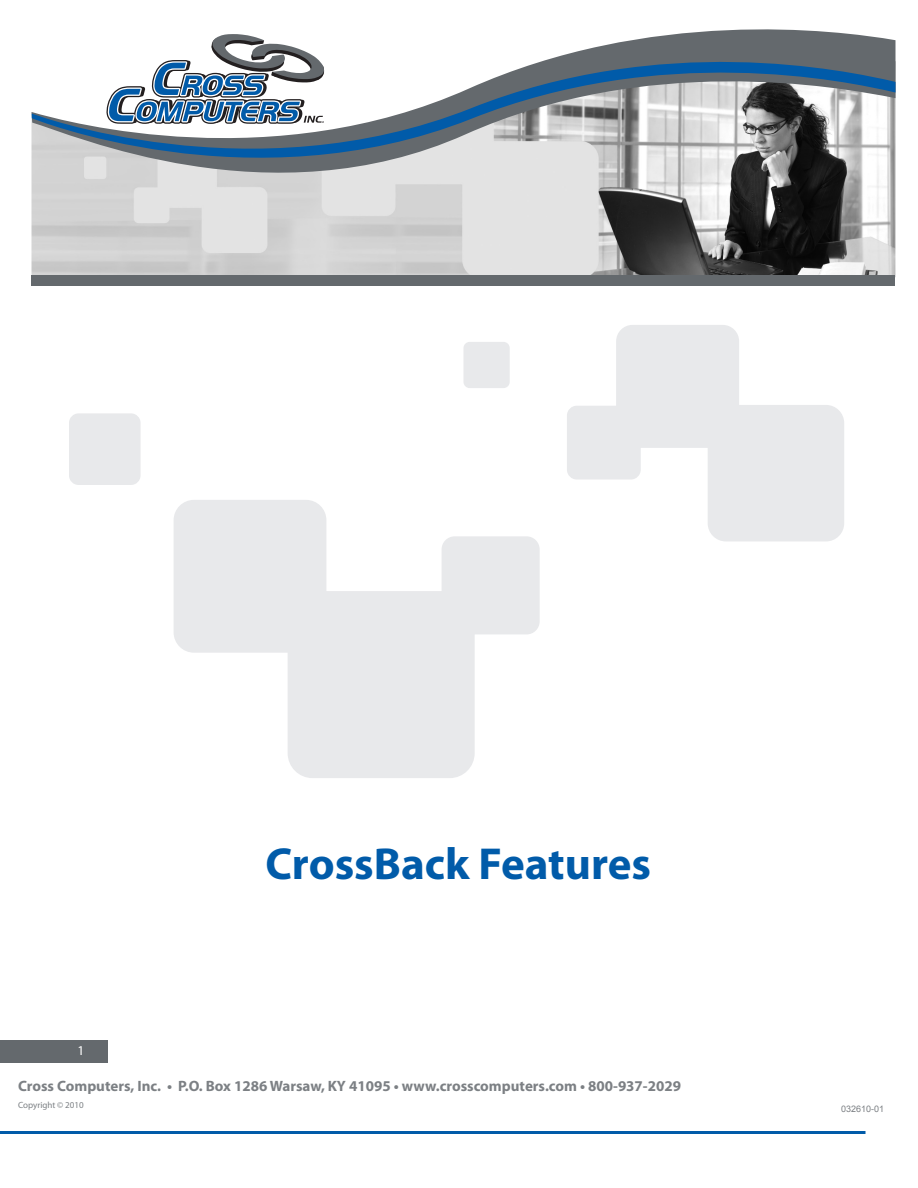
<style>
.page{position:relative;width:918px;height:1188px;background:#fff}
.page>*{position:absolute;margin:0;border:0;box-sizing:border-box;transform-origin:0 0}
.t1{font:700 45px "Myriad Pro";color:#015ba9}
.t2{font:700 15px "Myriad Pro";color:#7c8084}
.Page_Number{font:13.5px "Myriad Pro";color:#fff}
.t3{font:9px "Myriad Pro";color:#7c8084}
.t4{font:9px "Arial";color:#7c8084}
</style>
<div class="page">
<img style="left:32px;top:221px;width:864px;height:55px">
<svg style="left:32px;top:29px;width:864px;height:192px"></svg>
<svg style="left:32px;top:33px;width:864px;height:174px"></svg>
<div style="left:32px;top:276px;width:864px;height:10px;background:#64696d"></div>
<hr style="left:0;top:1131px;width:866px;height:3px;background:#015ba9">
<div style="left:0;top:1040px;width:108px;height:23px;background:#64696d"></div>
<svg style="left:104px;top:34px;width:221px;height:100px"></svg>
<div style="left:288px;top:591px;width:187px;height:187px;background:#e8e9eb;border-radius:25px"></div>
<div style="left:442px;top:536px;width:98px;height:98px;background:#e8e9eb;border-radius:13px"></div>
<div style="left:174px;top:500px;width:152px;height:153px;background:#e8e9eb;border-radius:20px"></div>
<div style="left:69px;top:413px;width:72px;height:72px;background:#e8e9eb;border-radius:10px"></div>
<div style="left:708px;top:405px;width:136px;height:136px;background:#e8e9eb;border-radius:18px"></div>
<div style="left:616px;top:325px;width:123px;height:123px;background:#e8e9eb;border-radius:16px"></div>
<div style="left:567px;top:406px;width:74px;height:74px;background:#e8e9eb;border-radius:10px"></div>
<div style="left:463px;top:342px;width:47px;height:46px;background:#e8e9eb;border-radius:6px"></div>
<p class="Page_Number" style="left:78px;top:1042px;width:8px">1</p>
<p class="t1" style="left:265px;top:835px;width:387px">CrossBack Features</p>
<p class="t2" style="left:18px;top:1076px;width:665px">Cross Computers, Inc. • P.O. Box 1286 Warsaw, KY 41095 • www.crosscomputers.com • 800-937-2029</p>
<p class="t3" style="left:18px;top:1099px;width:67px">Copyright © 2010</p>
<p class="t4" style="left:841px;top:1103px;width:45px">032610-01</p>
</div>
